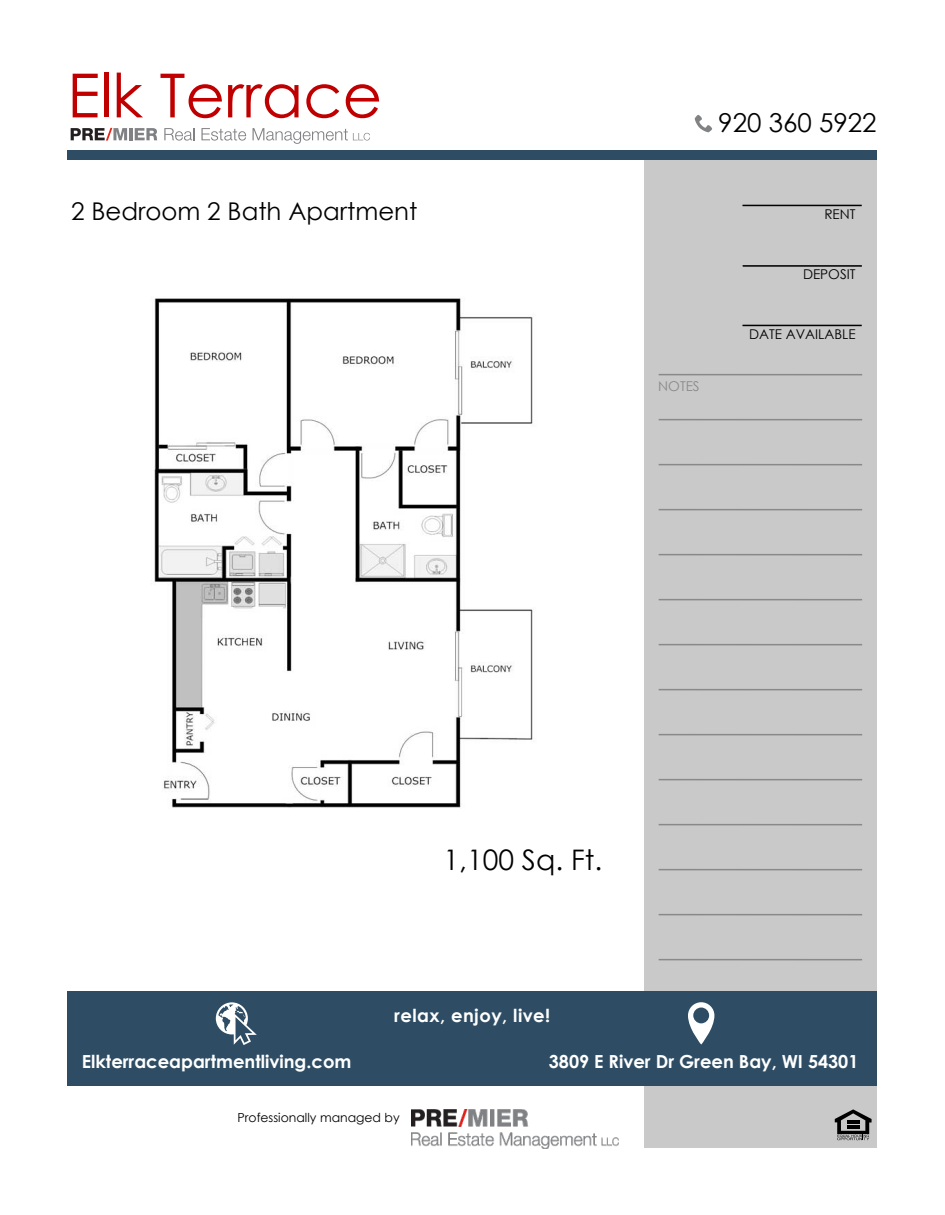
<style>
.page{position:relative;width:945px;height:1215px;background:#fff}
.page>*{position:absolute;margin:0;border:0;box-sizing:border-box;transform-origin:0 0}
.t1{font:60.9px "Century Gothic";color:#c00000}
.t2{font:28.35px "Century Gothic";color:#000}
.t3{font:25.95px "Century Gothic";color:#000}
.t4{font:24.45px "Century Gothic";color:#000}
.t5{font:700 18px "Century Gothic";color:#fff}
.t6{font:700 18px "Century Gothic";letter-spacing:.025em;color:#fff}
.t7{font:13.5px "Century Gothic";color:#000}
.t8{font:13.5px "Century Gothic";color:#898989}
.t9{font:12.45px "Century Gothic";color:#000}
</style>
<div class="page">
<div style="left:644px;top:157px;width:233px;height:990px;background:#c9c9c9"></div>
<div style="left:67px;top:991px;width:810px;height:95px;background:#2e4d64"></div>
<img style="left:411px;top:1109px;width:207px;height:39px">
<svg style="left:216px;top:1002px;width:41px;height:43px"></svg>
<svg style="left:688px;top:1002px;width:26px;height:43px"></svg>
<svg style="left:835px;top:1109px;width:37px;height:31px"></svg>
<hr style="left:659px;top:374px;width:203px;height:1px;background:#898989">
<hr style="left:659px;top:419px;width:203px;height:1px;background:#898989">
<hr style="left:659px;top:464px;width:203px;height:1px;background:#898989">
<hr style="left:659px;top:509px;width:203px;height:1px;background:#898989">
<hr style="left:659px;top:554px;width:203px;height:1px;background:#898989">
<hr style="left:659px;top:599px;width:203px;height:1px;background:#898989">
<hr style="left:659px;top:644px;width:203px;height:1px;background:#898989">
<hr style="left:659px;top:689px;width:203px;height:1px;background:#898989">
<hr style="left:659px;top:734px;width:203px;height:1px;background:#898989">
<hr style="left:659px;top:779px;width:203px;height:1px;background:#898989">
<hr style="left:659px;top:824px;width:203px;height:1px;background:#898989">
<hr style="left:659px;top:869px;width:203px;height:1px;background:#898989">
<hr style="left:659px;top:914px;width:203px;height:1px;background:#898989">
<hr style="left:659px;top:959px;width:203px;height:1px;background:#898989">
<hr style="left:743px;top:325px;width:119px;height:1px;background:#000">
<hr style="left:743px;top:265px;width:119px;height:2px;background:#000">
<hr style="left:743px;top:205px;width:119px;height:1px;background:#000">
<div style="left:67px;top:150px;width:810px;height:10px;background:#2e4d64"></div>
<svg style="left:695px;top:115px;width:17px;height:17px"></svg>
<img style="left:154px;top:298px;width:379px;height:510px">
<svg style="left:71px;top:128px;width:56px;height:13px"></svg>
<hr style="left:129px;top:128px;width:4px;height:12px;background:#808184">
<svg style="left:135px;top:128px;width:22px;height:12px"></svg>
<svg style="left:164px;top:128px;width:30px;height:13px"></svg>
<svg style="left:201px;top:128px;width:45px;height:13px"></svg>
<svg style="left:253px;top:128px;width:117px;height:16px"></svg>
<h1 class="t1" style="left:67px;top:53px;width:316px">Elk Terrace</h1>
<h3 class="t4" style="left:71px;top:194px;width:348px">2 Bedroom 2 Bath Apartment</h3>
<h3 class="t3" style="left:718px;top:105px;width:160px">920 360 5922</h3>
<p class="t8" style="left:658px;top:377px;width:43px">NOTES</p>
<p class="t7" style="left:824px;top:205px;width:33px">RENT</p>
<p class="t7" style="left:803px;top:265px;width:54px">DEPOSIT</p>
<p class="t7" style="left:749px;top:325px;width:108px">DATE AVAILABLE</p>
<h2 class="t2" style="left:444px;top:840px;width:160px">1,100 Sq. Ft.</h2>
<p class="t6" style="left:394px;top:1002px;width:158px">relax, enjoy, live!</p>
<p class="t5" style="left:82px;top:1048px;width:271px">Elkterraceapartmentliving.com</p>
<p class="t5" style="left:549px;top:1048px;width:311px">3809 E River Dr Green Bay, WI 54301</p>
<p class="t9" style="left:237px;top:1109px;width:164px">Professionally managed by</p>
</div>
